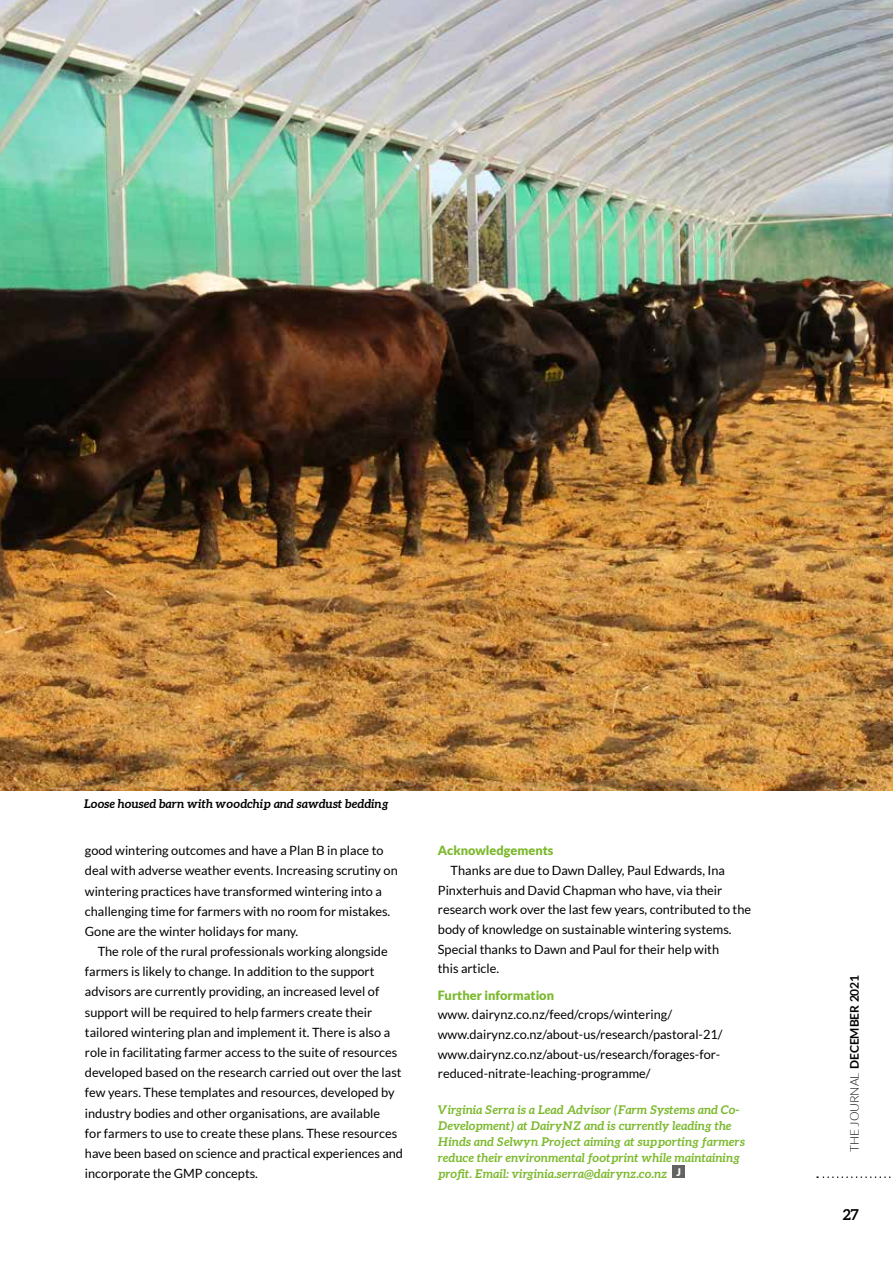
<style>
.page{position:relative;width:893px;height:1263px;background:#fff}
.page>*{position:absolute;margin:0;border:0;box-sizing:border-box;transform-origin:0 0}
.t1{font:700 15px "Aleo";color:#000}
.t2{font:12.75px/20.1px "Lato";color:#000}
.t3{font:900 12.75px "Lato";color:#7cb92d}
.t4{font:italic 700 12px/16px "Aleo";color:#7cb92d}
.t5{font:italic 700 12px "Aleo";color:#000}
.t6{font:700 12px "Lato";color:#000}
.s1{font-weight:300}
</style>
<div class="page">
<svg style="left:817px;top:1176px;width:74px;height:2px"></svg>
<div style="left:673px;top:1166px;width:12px;height:12px;background:#646363"></div>
<img style="left:0;top:0;width:893px;height:790px">
<p class="t5" style="left:84px;top:796px;width:306px">Loose housed barn with woodchip and sawdust bedding</p>
<p class="t2" style="left:85px;top:840px;width:314px">good wintering outcomes and have a Plan B in place to deal with adverse weather events. Increasing scrutiny on wintering practices have transformed wintering into a challenging time for farmers with no room for mistakes.<br>Gone are the winter holidays for many.</p>
<p class="t2" style="left:85px;top:941px;width:320px;text-indent:13px">The role of the rural professionals working alongside farmers is likely to change. In addition to the support advisors are currently providing, an increased level of support will be required to help farmers create their tailored wintering plan and implement it. There is also a role in facilitating farmer access to the suite of resources developed based on the research carried out over the last few years. These templates and resources, developed by industry bodies and other organisations, are available<br>for farmers to use to create these plans. These resources have been based on science and practical experiences and incorporate the GMP concepts.</p>
<p class="t3" style="left:438px;top:843px;width:117px">Acknowledgements</p>
<p class="t2" style="left:438px;top:860px;width:315px;line-height:19.6px;text-indent:13px">Thanks are due to Dawn Dalley, Paul Edwards, Ina Pinxterhuis and David Chapman who have, via their research work over the last few years, contributed to the body of knowledge on sustainable wintering systems.<br>Special thanks to Dawn and Paul for their help with<br>this article.</p>
<p class="t3" style="left:438px;top:987px;width:118px">Further information</p>
<p class="t2" style="left:438px;top:1005px;width:286px;line-height:19.6px">www. dairynz.co.nz/feed/crops/wintering/ www.dairynz.co.nz/about-us/research/pastoral-21/ www.dairynz.co.nz/about-us/research/forages-for&shy;reduced-nitrate-leaching-programme/</p>
<p class="t4" style="left:438px;top:1101px;width:309px">Virginia Serra is a Lead Advisor (Farm Systems and Co-Development) at DairyNZ and is currently leading the Hinds and Selwyn Project aiming at supporting farmers reduce their environmental footprint while maintaining profit. Email: virginia.serra@dairynz.co.nz <sup>J</sup></p>
<p class="t6" style="left:848px;top:1152px;width:179px;rotate:-90deg"><span class="s1">THE JOURNAL</span> DECEMBER 2021</p>
<p class="t1" style="left:843px;top:1206px;width:18px">27</p>
</div>
